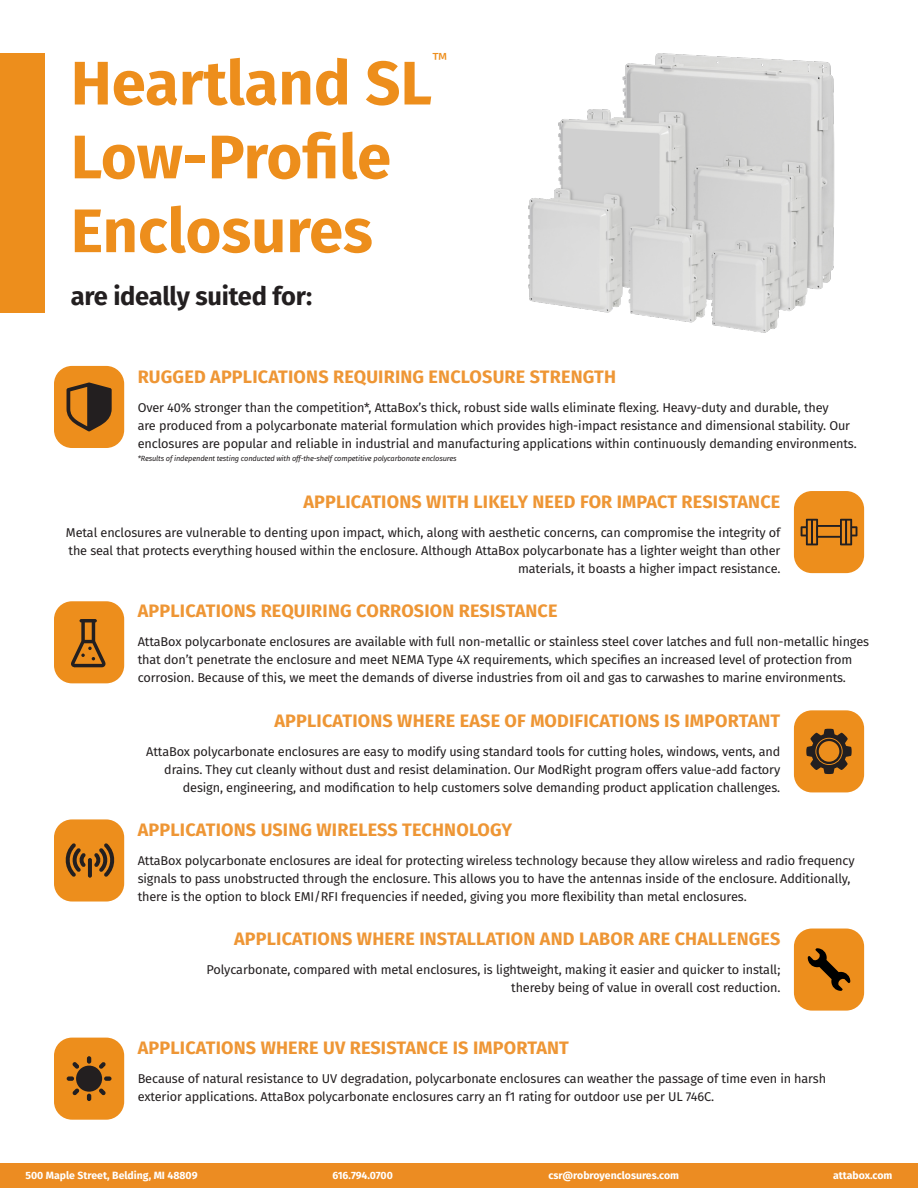
<style>
.page{position:relative;width:918px;height:1188px;background:#fff}
.page>*{position:absolute;margin:0;border:0;box-sizing:border-box;transform-origin:0 0}
.t1{font:700 61.5px "Fira Sans";color:#ed8e1c}
.t2{font:700 25.5px "Fira Sans";letter-spacing:-.01em;color:#231f20}
.Body_Copy{font:700 18px "Fira Sans";letter-spacing:.01em;color:#ee9635}
.t3{font:17.55px "Fira Sans";color:#ed8e1c}
.t4{font:12.75px/18px "Fira Sans";letter-spacing:-.01em;color:#231f20}
.t5{font:700 10.5px "Fira Sans";color:#fff}
.Arrow_Bullets{font:italic 7.5px "Fira Sans";letter-spacing:-.02em;color:#231f20}
</style>
<div class="page">
<img style="left:528px;top:53px;width:307px;height:280px">
<div style="left:0;top:54px;width:45px;height:259px;background:#ed8e1c"></div>
<div style="left:794px;top:491px;width:70px;height:82px;background:#ed8e1c;border-radius:18px"></div>
<svg style="left:801px;top:519px;width:56px;height:26px"></svg>
<div style="left:54px;top:601px;width:70px;height:82px;background:#ed8e1c;border-radius:18px"></div>
<svg style="left:71px;top:619px;width:35px;height:48px"></svg>
<div style="left:794px;top:929px;width:70px;height:82px;background:#ed8e1c;border-radius:18px"></div>
<svg style="left:808px;top:948px;width:42px;height:43px"></svg>
<div style="left:54px;top:1038px;width:70px;height:82px;background:#ed8e1c;border-radius:18px"></div>
<svg style="left:67px;top:1056px;width:45px;height:45px"></svg>
<div style="left:794px;top:710px;width:70px;height:82px;background:#ed8e1c;border-radius:18px"></div>
<svg style="left:806px;top:729px;width:46px;height:45px"></svg>
<div style="left:54px;top:819px;width:70px;height:83px;background:#ed8e1c;border-radius:18px"></div>
<svg style="left:94px;top:843px;width:20px;height:34px"></svg>
<svg style="left:65px;top:843px;width:21px;height:34px"></svg>
<hr style="left:88px;top:858px;width:4px;height:20px;background:#231f20;border-radius:2px">
<div style="left:54px;top:366px;width:70px;height:82px;background:#ed8e1c;border-radius:18px"></div>
<svg style="left:67px;top:383px;width:45px;height:48px"></svg>
<div style="left:0;top:1163px;width:918px;height:25px;background:#ec8c22"></div>
<p class="t3" style="left:432px;top:45px;width:17px">™</p>
<p class="t1" style="left:71px;top:31px;width:363px">Heartland SL</p>
<p class="t1" style="left:71px;top:105px;width:322px">Low-Profile</p>
<p class="t1" style="left:71px;top:179px;width:304px">Enclosures</p>
<p class="t2" style="left:71px;top:274px;width:243px">are ideally suited for:</p>
<p class="Body_Copy" style="left:138px;top:361px;width:480px">RUGGED APPLICATIONS REQUIRING ENCLOSURE STRENGTH</p>
<p class="t4" style="left:138px;top:398px;width:721px">Over 40% stronger than the competition*, AttaBox’s thick, robust side walls eliminate flexing. Heavy-duty and durable, they<br>are produced from a polycarbonate material formulation which provides high-impact resistance and dimensional stability. Our enclosures are popular and reliable in industrial and manufacturing applications within continuously demanding environments.</p>
<p class="Arrow_Bullets" style="left:138px;top:453px;width:320px">*Results of independent testing conducted with off-the-shelf competitive polycarbonate enclosures</p>
<p class="Body_Copy" style="left:303px;top:486px;width:478px">APPLICATIONS WITH LIKELY NEED FOR IMPACT RESISTANCE</p>
<p class="t4" style="left:66px;top:523px;width:716px;text-align:right">Metal enclosures are vulnerable to denting upon impact, which, along with aesthetic concerns, can compromise the integrity of the seal that protects everything housed within the enclosure. Although AttaBox polycarbonate has a lighter weight than other materials, it boasts a higher impact resistance.</p>
<p class="Body_Copy" style="left:138px;top:596px;width:421px">APPLICATIONS REQUIRING CORROSION RESISTANCE</p>
<p class="t4" style="left:138px;top:632px;width:733px">AttaBox polycarbonate enclosures are available with full non-metallic or stainless steel cover latches and full non-metallic hinges that don’t penetrate the enclosure and meet NEMA Type 4X requirements, which specifies an increased level of protection from corrosion. Because of this, we meet the demands of diverse industries from oil and gas to carwashes to marine environments.</p>
<p class="Body_Copy" style="left:274px;top:706px;width:507px">APPLICATIONS WHERE EASE OF MODIFICATIONS IS IMPORTANT</p>
<p class="t4" style="left:146px;top:742px;width:636px;text-align:right">AttaBox polycarbonate enclosures are easy to modify using standard tools for cutting holes, windows, vents, and drains. They cut cleanly without dust and resist delamination. Our ModRight program offers value-add factory design, engineering, and modification to help customers solve demanding product application challenges.</p>
<p class="Body_Copy" style="left:138px;top:815px;width:376px">APPLICATIONS USING WIRELESS TECHNOLOGY</p>
<p class="t4" style="left:138px;top:851px;width:719px">AttaBox polycarbonate enclosures are ideal for protecting wireless technology because they allow wireless and radio frequency signals to pass unobstructed through the enclosure. This allows you to have the antennas inside of the enclosure. Additionally, there is the option to block EMI/RFI frequencies if needed, giving you more flexibility than metal enclosures.</p>
<p class="Body_Copy" style="left:234px;top:924px;width:548px">APPLICATIONS WHERE INSTALLATION AND LABOR ARE CHALLENGES</p>
<p class="t4" style="left:207px;top:960px;width:575px;text-align:right">Polycarbonate, compared with metal enclosures, is lightweight, making it easier and quicker to install; thereby being of value in overall cost reduction.</p>
<p class="Body_Copy" style="left:138px;top:1033px;width:433px">APPLICATIONS WHERE UV RESISTANCE IS IMPORTANT</p>
<p class="t4" style="left:138px;top:1070px;width:690px">Because of natural resistance to UV degradation, polycarbonate enclosures can weather the passage of time even in harsh exterior applications. AttaBox polycarbonate enclosures carry an f1 rating for outdoor use per UL 746C.</p>
<p class="t5" style="left:26px;top:1167px;width:174px">500 Maple Street, Belding, MI 48809</p>
<p class="t5" style="left:332px;top:1167px;width:62px">616.794.0700</p>
<p class="t5" style="left:548px;top:1167px;width:132px">csr@robroyenclosures.com</p>
<p class="t5" style="left:833px;top:1167px;width:61px">attabox.com</p>
</div>
